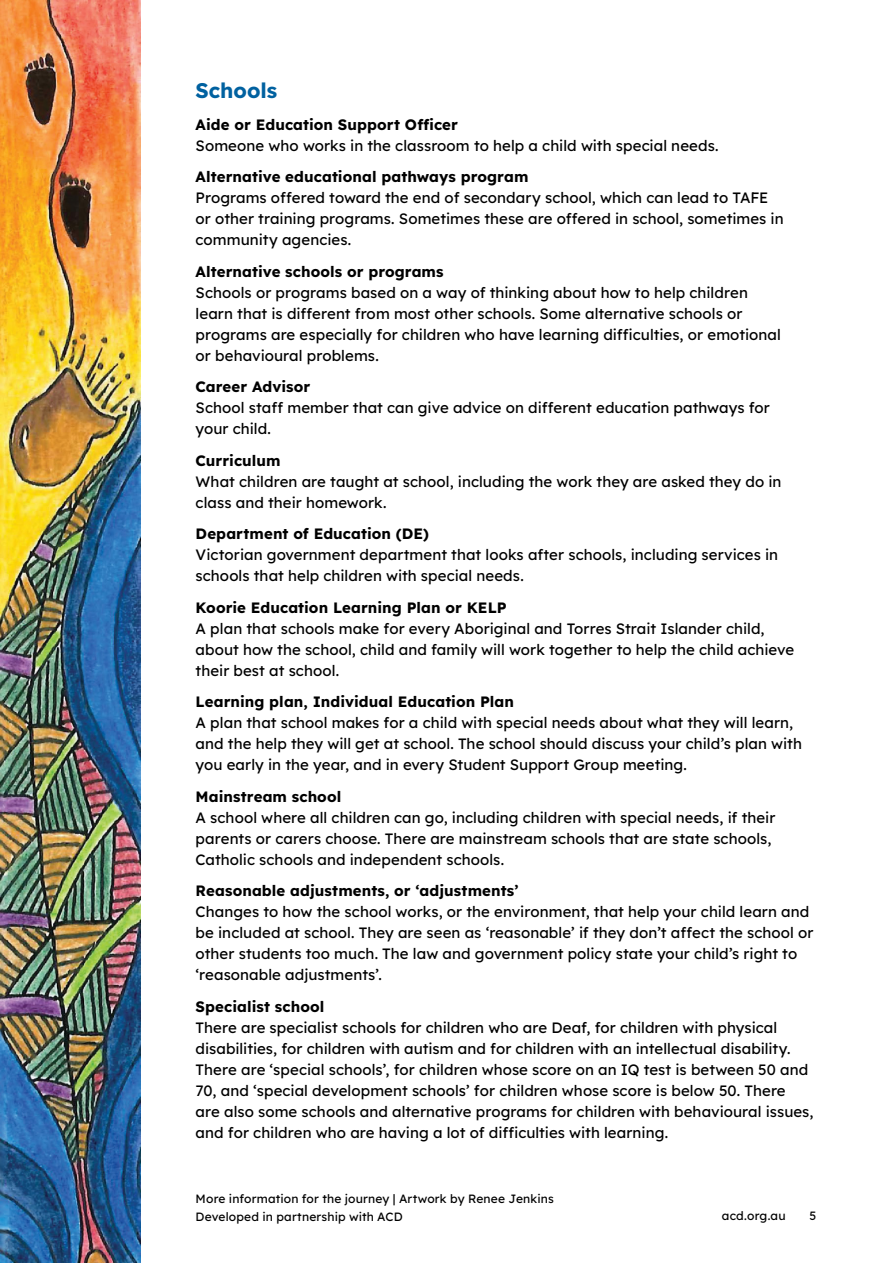
<style>
.page{position:relative;width:893px;height:1263px;background:#fff}
.page>*{position:absolute;margin:0;border:0;box-sizing:border-box;transform-origin:0 0}
.t1{font:700 21px "Lexend";color:#0061a0}
.Body{font:15px/21px "Lexend";letter-spacing:.005em;color:#000}
.Word_list{font:700 15px "Lexend";letter-spacing:.005em;color:#000}
.t2{font:12px/18px "Lexend";letter-spacing:.015em;color:#000}
</style>
<div class="page">
<img style="left:0;top:0;width:141px;height:1263px">
<h2 class="t1" style="left:196px;top:73px;width:83px">Schools</h2>
<h3 class="Word_list" style="left:196px;top:113px;width:264px">Aide or Education Support Officer</h3>
<p class="Body" style="left:196px;top:134px;width:525px">Someone who works in the classroom to help a child with special needs.</p>
<h3 class="Word_list" style="left:196px;top:165px;width:334px">Alternative educational pathways program</h3>
<p class="Body" style="left:196px;top:187px;width:590px">Programs offered toward the end of secondary school, which can lead to TAFE or other training programs. Sometimes these are offered in school, sometimes in community agencies.</p>
<h3 class="Word_list" style="left:196px;top:260px;width:250px">Alternative schools or programs</h3>
<p class="Body" style="left:196px;top:281px;width:587px">Schools or programs based on a way of thinking about how to help children learn that is different from most other schools. Some alternative schools or programs are especially for children who have learning difficulties, or emotional or behavioural problems.</p>
<h3 class="Word_list" style="left:196px;top:375px;width:116px">Career Advisor</h3>
<p class="Body" style="left:196px;top:397px;width:576px">School staff member that can give advice on different education pathways for your child.</p>
<h3 class="Word_list" style="left:196px;top:449px;width:86px">Curriculum</h3>
<p class="Body" style="left:196px;top:470px;width:587px">What children are taught at school, including the work they are asked they do in class and their homework.</p>
<h3 class="Word_list" style="left:196px;top:522px;width:235px">Department of Education (DE)</h3>
<p class="Body" style="left:196px;top:544px;width:584px">Victorian government department that looks after schools, including services in schools that help children with special needs.</p>
<h3 class="Word_list" style="left:196px;top:596px;width:312px">Koorie Education Learning Plan or KELP</h3>
<p class="Body" style="left:196px;top:617px;width:600px">A plan that schools make for every Aboriginal and Torres Strait Islander child, about how the school, child and family will work together to help the child achieve their best at school.</p>
<h3 class="Word_list" style="left:196px;top:690px;width:320px">Learning plan, Individual Education Plan</h3>
<p class="Body" style="left:196px;top:712px;width:608px">A plan that school makes for a child with special needs about what they will learn, and the help they will get at school. The school should discuss your child’s plan with you early in the year, and in every Student Support Group meeting.</p>
<h3 class="Word_list" style="left:196px;top:785px;width:147px">Mainstream school</h3>
<p class="Body" style="left:196px;top:806px;width:581px">A school where all children can go, including children with special needs, if their parents or carers choose. There are mainstream schools that are state schools,<br>Catholic schools and independent schools.</p>
<h3 class="Word_list" style="left:196px;top:879px;width:325px">Reasonable adjustments, or ‘adjustments’</h3>
<p class="Body" style="left:196px;top:901px;width:619px">Changes to how the school works, or the environment, that help your child learn and be included at school. They are seen as ‘reasonable’ if they don’t affect the school or other students too much. The law and government policy state your child’s right to ‘reasonable adjustments’.</p>
<h3 class="Word_list" style="left:196px;top:995px;width:130px">Specialist school</h3>
<p class="Body" style="left:196px;top:1016px;width:619px">There are specialist schools for children who are Deaf, for children with physical disabilities, for children with autism and for children with an intellectual disability.<br>There are ‘special schools’, for children whose score on an IQ test is between 50 and 70, and ‘special development schools’ for children whose score is below 50. There are also some schools and alternative programs for children with behavioural issues, and for children who are having a lot of difficulties with learning.</p>
<p class="t2" style="left:196px;top:1189px;width:360px">More information for the journey | Artwork by Renee Jenkins<br>Developed in partnership with ACD</p>
<p class="t2" style="left:722px;top:1206px;width:65px">acd.org.au</p>
<p class="t2" style="left:810px;top:1206px;width:8px">5</p>
</div>
